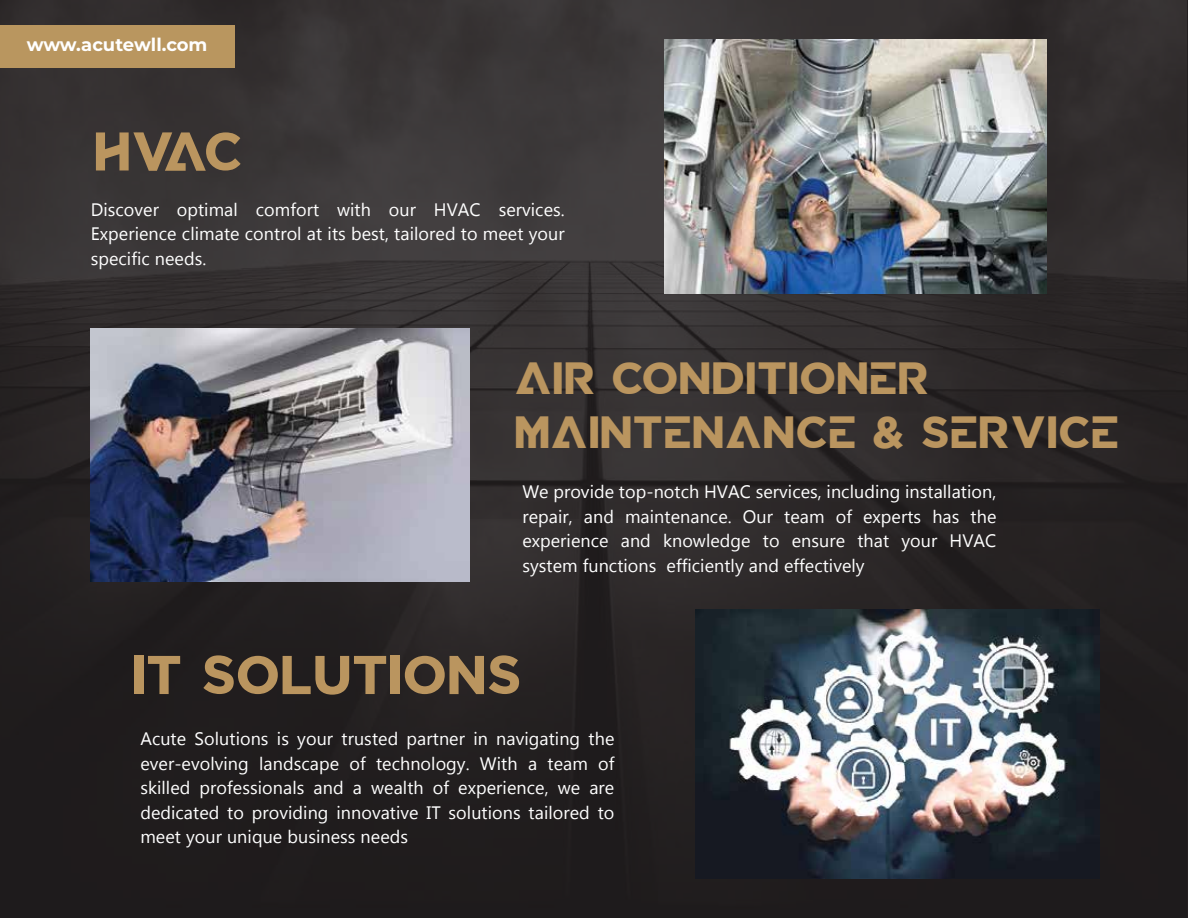
<style>
.page{position:relative;width:1188px;height:918px;background:#fff}
.page>*{position:absolute;margin:0;border:0;box-sizing:border-box;transform-origin:0 0}
.t1{font:700 54px "BABAPROFONT";color:#ba955f}
.t2{font:700 45px/54px "BABAPROFONT";color:#ba955f}
.t3{font:18px/24.6px "Microsoft New Tai Lue";letter-spacing:.005em;color:#fff;text-align:justify}
.t4{font:700 18px "Montserrat";color:#fff}
</style>
<div class="page">
<img style="left:0;top:0;width:1187px;height:918px">
<img style="left:665px;top:39px;width:382px;height:255px">
<img style="left:90px;top:328px;width:380px;height:253px">
<img style="left:696px;top:610px;width:404px;height:269px">
<div style="left:0;top:26px;width:234px;height:42px;background:#b9965f"></div>
<p class="t4" style="left:27px;top:32px;width:182px">www.acutewll.com</p>
<h1 class="t1" style="left:96px;top:113px;width:151px">HVAC</h1>
<p class="t3" style="left:91px;top:198px;width:476px">Discover optimal comfort with our HVAC services.<br>Experience climate control at its best, tailored to meet your specific needs.</p>
<h2 class="t2" style="left:516px;top:348px;width:607px">AIR CONDITIONER<br>MAINTENANCE &amp; SERVICE</h2>
<p class="t3" style="left:522px;top:481px;width:476px">We provide top-notch HVAC services, including installation, repair, and maintenance. Our team of experts has the experience and knowledge to ensure that your HVAC system functions efficiently and effectively</p>
<h1 class="t1" style="left:134px;top:636px;width:391px">IT SOLUTIONS</h1>
<p class="t3" style="left:140px;top:728px;width:476px">Acute Solutions is your trusted partner in navigating the ever-evolving landscape of technology. With a team of skilled professionals and a wealth of experience, we are dedicated to providing innovative IT solutions tailored to meet your unique business needs</p>
</div>
